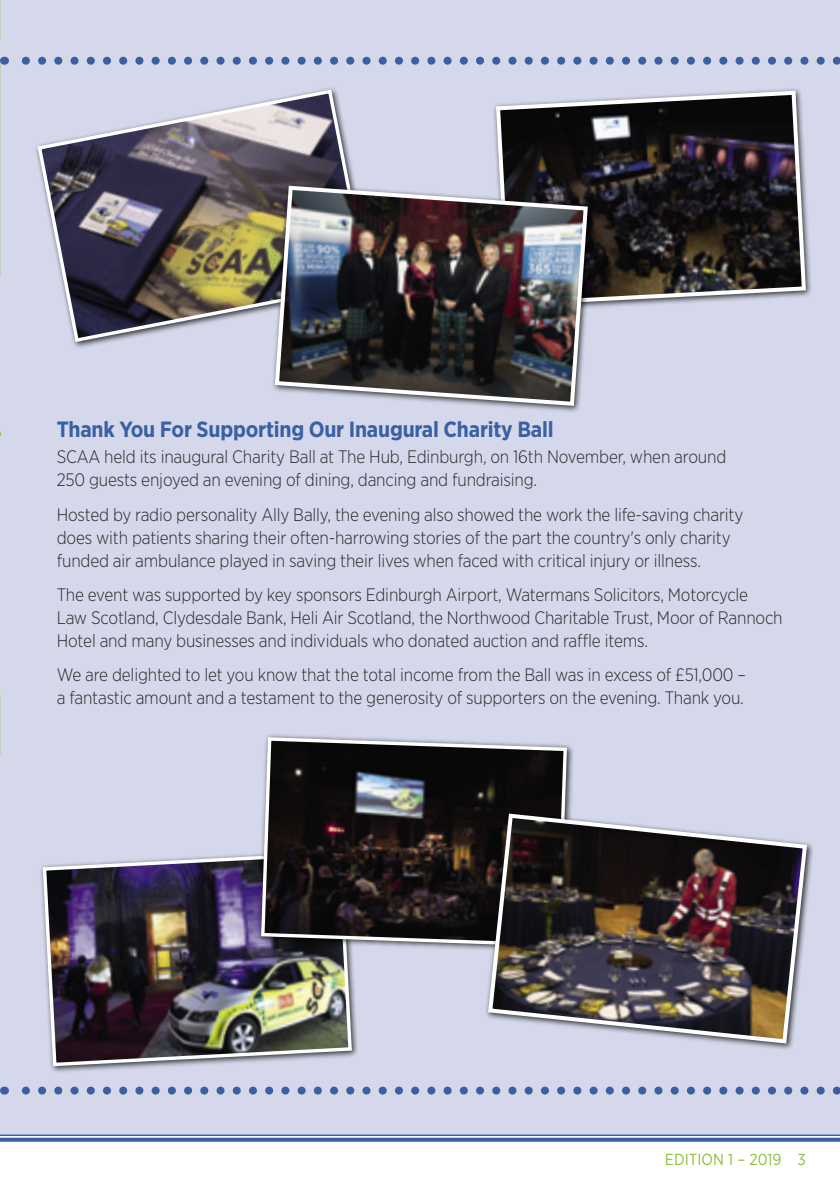
<style>
.page{position:relative;width:840px;height:1191px;background:#fff}
.page>*{position:absolute;margin:0;border:0;box-sizing:border-box;transform-origin:0 0}
.t1{font:700 22px "Gotham Narrow";letter-spacing:-.01em;color:#3a60a3}
.t2{font:300 18px/23px "Gotham Narrow";letter-spacing:-.01em;color:#292929}
.t3{font:16px "Gotham Narrow";color:#8ac03d}
</style>
<div class="page">
<div style="left:0;top:0;width:839px;height:1134px;background:#d4d8ea"></div>
<img style="left:36px;top:88px;width:319px;height:256px">
<div style="left:39px;top:848px;width:318px;height:224px;background:#000;opacity:.75"></div>
<img style="left:41px;top:850px;width:312px;height:218px">
<div style="left:492px;top:87px;width:320px;height:226px;background:#000;opacity:.75"></div>
<svg style="left:493px;top:89px;width:314px;height:219px;background:#403d40"></svg>
<div style="left:257px;top:734px;width:316px;height:220px;background:#000;opacity:.75"></div>
<svg style="left:259px;top:735px;width:309px;height:213px;background:#343133"></svg>
<div style="left:484px;top:810px;width:328px;height:240px;background:#000;opacity:.75"></div>
<img style="left:485px;top:811px;width:323px;height:234px">
<svg style="left:21px;top:57px;width:819px;height:8px"></svg>
<svg style="left:21px;top:1086px;width:819px;height:8px"></svg>
<div style="left:271px;top:182px;width:322px;height:230px;background:#000;opacity:.75"></div>
<img style="left:272px;top:184px;width:317px;height:224px">
<hr style="left:0;top:1134px;width:839px;height:2px;background:#3a60a3">
<svg style="left:0;top:1137px;width:839px;height:4px;background:#5d7cb3"></svg>
<p class="t1" style="left:57px;top:415px;width:498px">Thank You For Supporting Our Inaugural Charity Ball</p>
<p class="t2" style="left:57px;top:445px;width:670px">SCAA held its inaugural Charity Ball at The Hub, Edinburgh, on 16th November, when around<br>250 guests enjoyed an evening of dining, dancing and fundraising.</p>
<p class="t2" style="left:57px;top:502px;width:687px">Hosted by radio personality Ally Bally, the evening also showed the work the life-saving charity does with patients sharing their often-harrowing stories of the part the country's only charity funded air ambulance played in saving their lives when faced with critical injury or illness.</p>
<p class="t2" style="left:57px;top:582px;width:727px">The event was supported by key sponsors Edinburgh Airport, Watermans Solicitors, Motorcycle<br>Law Scotland, Clydesdale Bank, Heli Air Scotland, the Northwood Charitable Trust, Moor of Rannoch<br>Hotel and many businesses and individuals who donated auction and raffle items.</p>
<p class="t2" style="left:57px;top:663px;width:690px">We are delighted to let you know that the total income from the Ball was in excess of £51,000 – a fantastic amount and a testament to the generosity of supporters on the evening. Thank you.</p>
<p class="t3" style="left:664px;top:1149px;width:142px">EDITION 1 – 2019 3</p>
</div>
